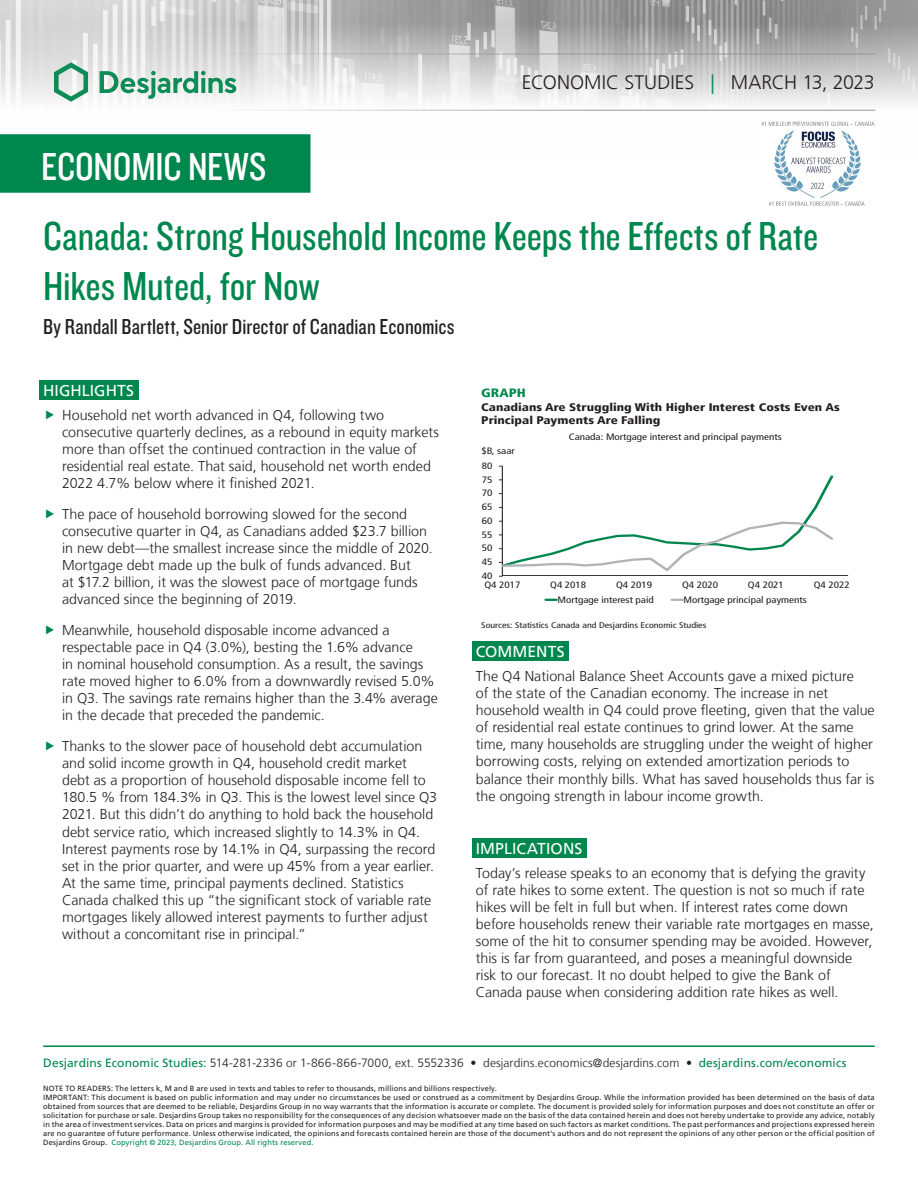
<style>
.page{position:relative;width:918px;height:1188px;background:#fff}
.page>*{position:absolute;margin:0;border:0;box-sizing:border-box;transform-origin:0 0}
.Pub_Titre{font:42px/50.4px "Knockout 29 Junior Ltweight";color:#00874e}
.t1{font:40.5px "Knockout 29 Junior Ltweight";letter-spacing:-.005em;color:#fff}
.Pub_Signature{font:22.5px "Knockout 29 Junior Ltweight";letter-spacing:.005em;color:#231f20}
.t2{font:300 19.5px "Frutiger LT";color:#231f20}
.Texte_Faits_saillant{font:15.75px "Frutiger LT";letter-spacing:.005em;color:#fff}
.t3{font:300 14.25px/17.1px "Frutiger LT";color:#231f20}
.t4{font:300 12px "Frutiger LT";letter-spacing:.005em;color:#231f20}
.t5{font:900 condensed 12px "Frutiger LT";color:#00874e;scale:1.2 1}
.t6{font:900 condensed 11.1px/13.2px "Frutiger LT";color:#231f20;scale:1.2 1}
.t7{font:condensed 9.15px "Frutiger LT";color:#231f20;scale:1.2 1}
.t8{font:condensed 8.25px "Frutiger LT";color:#231f20;scale:1.2 1}
.t9{font:7.5px/9px "Frutiger LT";letter-spacing:.02em;color:#231f20}
.s1{color:#00874e}
.s2{font-weight:400;color:#00874e}
</style>
<div class="page">
<img style="left:0;top:0;width:918px;height:164px">
<hr style="left:43px;top:54px;width:832px;height:1px;background:#939598">
<hr style="left:43px;top:110px;width:832px;height:1px;background:#939598">
<svg style="left:54px;top:62px;width:34px;height:40px"></svg>
<svg style="left:100px;top:71px;width:136px;height:28px"></svg>
<div style="left:0;top:135px;width:310px;height:57px;background:#00874e"></div>
<div style="left:0;top:134px;width:310px;height:59px;border:2px solid #00874e"></div>
<hr style="left:43px;top:1045px;width:832px;height:2px;background:#00874e">
<div style="left:39px;top:380px;width:99px;height:20px;background:#00874e"></div>
<div style="left:472px;top:641px;width:97px;height:20px;background:#00874e"></div>
<div style="left:472px;top:838px;width:114px;height:20px;background:#00874e"></div>
<hr style="left:502px;top:466px;width:1px;height:110px;background:#231f20">
<svg style="left:499px;top:473px;width:335px;height:104px"></svg>
<svg style="left:546px;top:599px;width:10px;height:2px"></svg>
<svg style="left:672px;top:599px;width:11px;height:2px"></svg>
<hr style="left:503px;top:575px;width:345px;height:1px;background:#231f20">
<img style="left:761px;top:121px;width:114px;height:85px">
<h2 class="t1" style="left:41px;top:140px;width:227px">ECONOMIC NEWS</h2>
<p class="t2" style="left:522px;top:72px;width:354px">ECONOMIC STUDIES <span class="s1">|</span> MARCH 13, 2023</p>
<p class="Pub_Titre" style="left:43px;top:209px;width:777px">Canada: Strong Household Income Keeps the Effects of Rate<br>Hikes Muted, for Now</p>
<p class="Pub_Signature" style="left:43px;top:312px;width:413px">By Randall Bartlett, Senior Director of Canadian Economics</p>
<p class="Texte_Faits_saillant" style="left:43px;top:381px;width:92px">HIGHLIGHTS</p>
<p class="t3" style="left:62px;top:407px;width:378px">Household net worth advanced in Q4, following two consecutive quarterly declines, as a rebound in equity markets more than offset the continued contraction in the value of residential real estate. That said, household net worth ended 2022 4.7% below where it finished 2021.</p>
<p class="t3" style="left:62px;top:506px;width:372px">The pace of household borrowing slowed for the second consecutive quarter in Q4, as Canadians added $23.7 billion in new debt—the smallest increase since the middle of 2020.<br>Mortgage debt made up the bulk of funds advanced. But<br>at $17.2 billion, it was the slowest pace of mortgage funds advanced since the beginning of 2019.</p>
<p class="t3" style="left:62px;top:622px;width:377px">Meanwhile, household disposable income advanced a respectable pace in Q4 (3.0%), besting the 1.6% advance<br>in nominal household consumption. As a result, the savings rate moved higher to 6.0% from a downwardly revised 5.0% in Q3. The savings rate remains higher than the 3.4% average in the decade that preceded the pandemic.</p>
<p class="t3" style="left:62px;top:738px;width:376px">Thanks to the slower pace of household debt accumulation and solid income growth in Q4, household credit market debt as a proportion of household disposable income fell to 180.5 % from 184.3% in Q3. This is the lowest level since Q3<br>2021. But this didn’t do anything to hold back the household debt service ratio, which increased slightly to 14.3% in Q4.<br>Interest payments rose by 14.1% in Q4, surpassing the record set in the prior quarter, and were up 45% from a year earlier.<br>At the same time, principal payments declined. Statistics Canada chalked this up “the significant stock of variable rate mortgages likely allowed interest payments to further adjust without a concomitant rise in principal.”</p>
<p class="t5" style="left:481px;top:386px;width:39px">GRAPH</p>
<p class="t6" style="left:481px;top:400px;width:300px">Canadians Are Struggling With Higher Interest Costs Even As<br>Principal Payments Are Falling</p>
<p class="t7" style="left:481px;top:446px;width:29px">$B, saar</p>
<p class="t7" style="left:482px;top:460px;width:10px">80</p>
<p class="t7" style="left:482px;top:474px;width:10px">75</p>
<p class="t7" style="left:482px;top:488px;width:10px">70</p>
<p class="t7" style="left:482px;top:502px;width:10px">65</p>
<p class="t7" style="left:482px;top:515px;width:10px">60</p>
<p class="t7" style="left:482px;top:529px;width:10px">55</p>
<p class="t7" style="left:482px;top:543px;width:10px">50</p>
<p class="t7" style="left:482px;top:557px;width:10px">45</p>
<p class="t7" style="left:482px;top:570px;width:10px">40</p>
<p class="t7" style="left:569px;top:432px;width:179px">Canada: Mortgage interest and principal payments</p>
<p class="t7" style="left:484px;top:579px;width:32px">Q4 2017</p>
<p class="t7" style="left:550px;top:579px;width:32px">Q4 2018</p>
<p class="t7" style="left:616px;top:579px;width:32px">Q4 2019</p>
<p class="t7" style="left:682px;top:579px;width:32px">Q4 2020</p>
<p class="t7" style="left:748px;top:579px;width:32px">Q4 2021</p>
<p class="t7" style="left:814px;top:579px;width:32px">Q4 2022</p>
<p class="t7" style="left:558px;top:594px;width:82px">Mortgage interest paid</p>
<p class="t7" style="left:684px;top:594px;width:104px">Mortgage principal payments</p>
<p class="t8" style="left:481px;top:620px;width:189px">Sources: Statistics Canada and Desjardins Economic Studies</p>
<p class="Texte_Faits_saillant" style="left:476px;top:642px;width:90px">COMMENTS</p>
<p class="t3" style="left:476px;top:668px;width:400px">The Q4 National Balance Sheet Accounts gave a mixed picture<br>of the state of the Canadian economy. The increase in net household wealth in Q4 could prove fleeting, given that the value of residential real estate continues to grind lower. At the same time, many households are struggling under the weight of higher borrowing costs, relying on extended amortization periods to balance their monthly bills. What has saved households thus far is the ongoing strength in labour income growth.</p>
<p class="Texte_Faits_saillant" style="left:476px;top:839px;width:108px">IMPLICATIONS</p>
<p class="t3" style="left:476px;top:864px;width:399px">Today’s release speaks to an economy that is defying the gravity of rate hikes to some extent. The question is not so much if rate hikes will be felt in full but when. If interest rates come down before households renew their variable rate mortgages en masse, some of the hit to consumer spending may be avoided. However, this is far from guaranteed, and poses a meaningful downside risk to our forecast. It no doubt helped to give the Bank of Canada pause when considering addition rate hikes as well.</p>
<p class="t4" style="left:43px;top:1056px;width:805px"><span class="s2">Desjardins Economic Studies:</span> 514‑281‑2336 or 1-866‑866‑7000, ext. 5552336 • desjardins.economics@desjardins.com • <span class="s2">desjardins.com/economics</span></p>
<p class="t9" style="left:43px;top:1084px;width:833px">NOTE TO READERS: The letters k, M and B are used in texts and tables to refer to thousands, millions and billions respectively.<br>IMPORTANT: This document is based on public information and may under no circumstances be used or construed as a commitment by Desjardins Group. While the information provided has been determined on the basis of data obtained from sources that are deemed to be reliable, Desjardins Group in no way warrants that the information is accurate or complete. The document is provided solely for information purposes and does not constitute an offer or solicitation for purchase or sale. Desjardins Group takes no responsibility for the consequences of any decision whatsoever made on the basis of the data contained herein and does not hereby undertake to provide any advice, notably in the area of investment services. Data on prices and margins is provided for information purposes and may be modified at any time based on such factors as market conditions. The past performances and projections expressed herein are no guarantee of future performance. Unless otherwise indicated, the opinions and forecasts contained herein are those of the document’s authors and do not represent the opinions of any other person or the official position of Desjardins Group. <span class="s1">Copyright © 2023, Desjardins Group. All rights reserved.</span></p>
</div>
